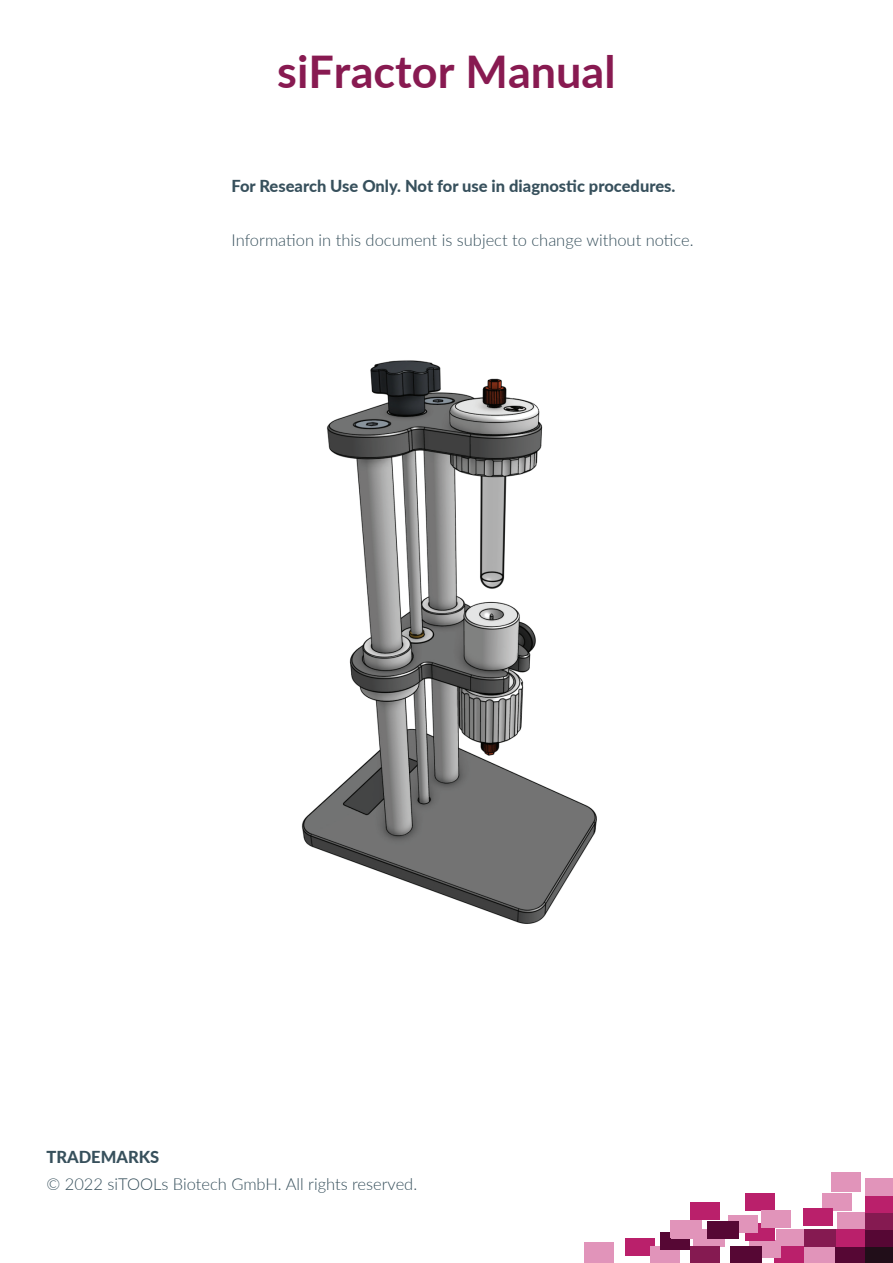
<style>
.page{position:relative;width:893px;height:1263px;background:#fff}
.page>*{position:absolute;margin:0;border:0;box-sizing:border-box;transform-origin:0 0}
.t1{font:700 45px "Lato";color:#881a51}
.t2{font:300 16.5px "Lato";color:#37505c}
.t3{font:800 16.5px "Lato";color:#37505c}
</style>
<div class="page">
<img style="left:301px;top:360px;width:296px;height:564px">
<div style="left:865px;top:1246px;width:28px;height:17px;background:#210e19"></div>
<div style="left:804px;top:1246px;width:31px;height:17px;background:#e194ba"></div>
<div style="left:835px;top:1246px;width:30px;height:17px;background:#560734"></div>
<div style="left:776px;top:1230px;width:31px;height:17px;background:#e194ba"></div>
<div style="left:775px;top:1246px;width:29px;height:17px;background:#ba206b"></div>
<div style="left:837px;top:1213px;width:30px;height:17px;background:#e194ba"></div>
<div style="left:865px;top:1230px;width:28px;height:17px;background:#560734"></div>
<div style="left:865px;top:1213px;width:28px;height:17px;background:#851a51"></div>
<div style="left:835px;top:1230px;width:30px;height:17px;background:#ba206b"></div>
<div style="left:865px;top:1196px;width:28px;height:17px;background:#ba206b"></div>
<div style="left:749px;top:1240px;width:31px;height:18px;background:#e194ba"></div>
<div style="left:745px;top:1223px;width:30px;height:17px;background:#ba206b"></div>
<div style="left:745px;top:1194px;width:30px;height:17px;background:#ba206b"></div>
<div style="left:693px;top:1230px;width:31px;height:17px;background:#e194ba"></div>
<div style="left:804px;top:1230px;width:31px;height:17px;background:#851a51"></div>
<div style="left:761px;top:1211px;width:30px;height:17px;background:#e194ba"></div>
<div style="left:730px;top:1246px;width:31px;height:17px;background:#560734"></div>
<div style="left:690px;top:1246px;width:30px;height:17px;background:#851a51"></div>
<div style="left:625px;top:1238px;width:29px;height:17px;background:#ba206b"></div>
<div style="left:865px;top:1179px;width:28px;height:17px;background:#e194ba"></div>
<div style="left:729px;top:1215px;width:29px;height:17px;background:#e194ba"></div>
<div style="left:831px;top:1172px;width:30px;height:19px;background:#e194ba"></div>
<div style="left:690px;top:1202px;width:30px;height:17px;background:#ba206b"></div>
<div style="left:650px;top:1246px;width:30px;height:17px;background:#e194ba"></div>
<div style="left:585px;top:1243px;width:29px;height:20px;background:#e194ba"></div>
<div style="left:822px;top:1194px;width:30px;height:17px;background:#e194ba"></div>
<div style="left:660px;top:1232px;width:30px;height:17px;background:#560734"></div>
<div style="left:803px;top:1208px;width:29px;height:18px;background:#ba206b"></div>
<div style="left:671px;top:1223px;width:29px;height:15px;background:#e194ba"></div>
<div style="left:707px;top:1221px;width:31px;height:17px;background:#560734"></div>
<div style="left:670px;top:1220px;width:31px;height:17px;background:#e194ba"></div>
<h1 class="t1" style="left:277px;top:38px;width:340px">siFractor Manual</h1>
<p class="t3" style="left:232px;top:173px;width:445px">For Research Use Only. Not for use in diagnostic procedures.</p>
<p class="t2" style="left:232px;top:228px;width:464px">Information in this document is subject to change without notice.</p>
<p class="t3" style="left:46px;top:1145px;width:114px">TRADEMARKS</p>
<p class="t2" style="left:46px;top:1172px;width:372px">© 2022 siTOOLs Biotech GmbH. All rights reserved.</p>
</div>
